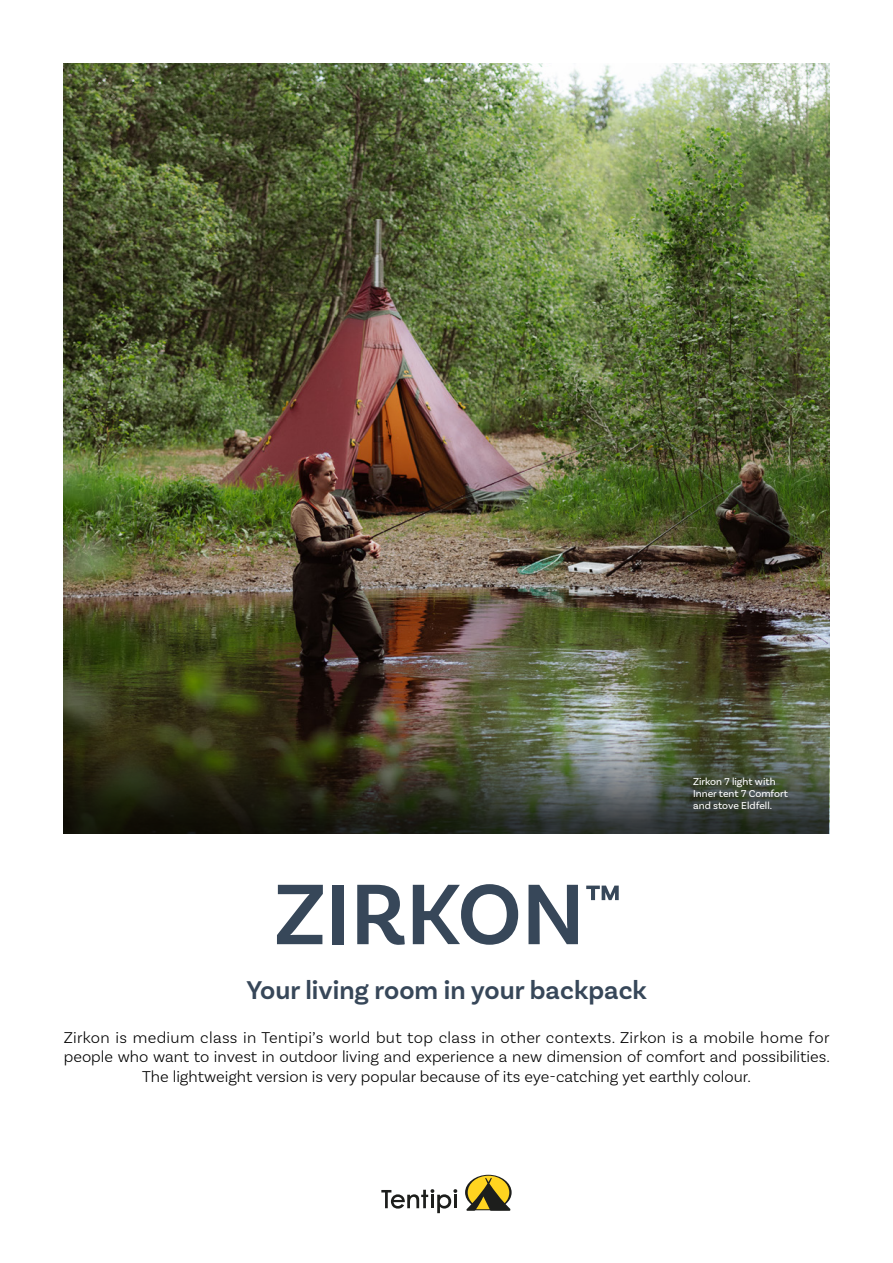
<style>
.page{position:relative;width:893px;height:1263px;background:#fff}
.page>*{position:absolute;margin:0;border:0;box-sizing:border-box;transform-origin:0 0}
.t1{font:600 90px "Basic Sans";color:#374759}
.t2{font:600 27px "Basic Sans";color:#374759}
.t3{font:300 16.5px/19.8px "Basic Sans";color:#000;text-align:center}
.t4{font:10.5px/12px "Basic Sans";color:#fff}
</style>
<div class="page">
<img style="left:64px;top:63px;width:765px;height:661px">
<img style="left:64px;top:724px;width:765px;height:109px">
<svg style="left:465px;top:1175px;width:47px;height:36px;background:#a29044"></svg>
<svg style="left:381px;top:1189px;width:76px;height:24px"></svg>
<p class="t4" style="left:693px;top:775px;width:96px">Zirkon 7 light with<br>Inner tent 7 Comfort and stove Eldfell.</p>
<h1 class="t1" style="left:274px;top:860px;width:350px">ZIRKON<sup>™</sup></h1>
<h2 class="t2" style="left:247px;top:973px;width:402px">Your living room in your backpack</h2>
<p class="t3" style="left:64px;top:1027px;width:768px">Zirkon is medium class in Tentipi’s world but top class in other contexts. Zirkon is a mobile home for people who want to invest in outdoor living and experience a new dimension of comfort and possibilities.<br>The lightweight version is very popular because of its eye-catching yet earthly colour.</p>
</div>
